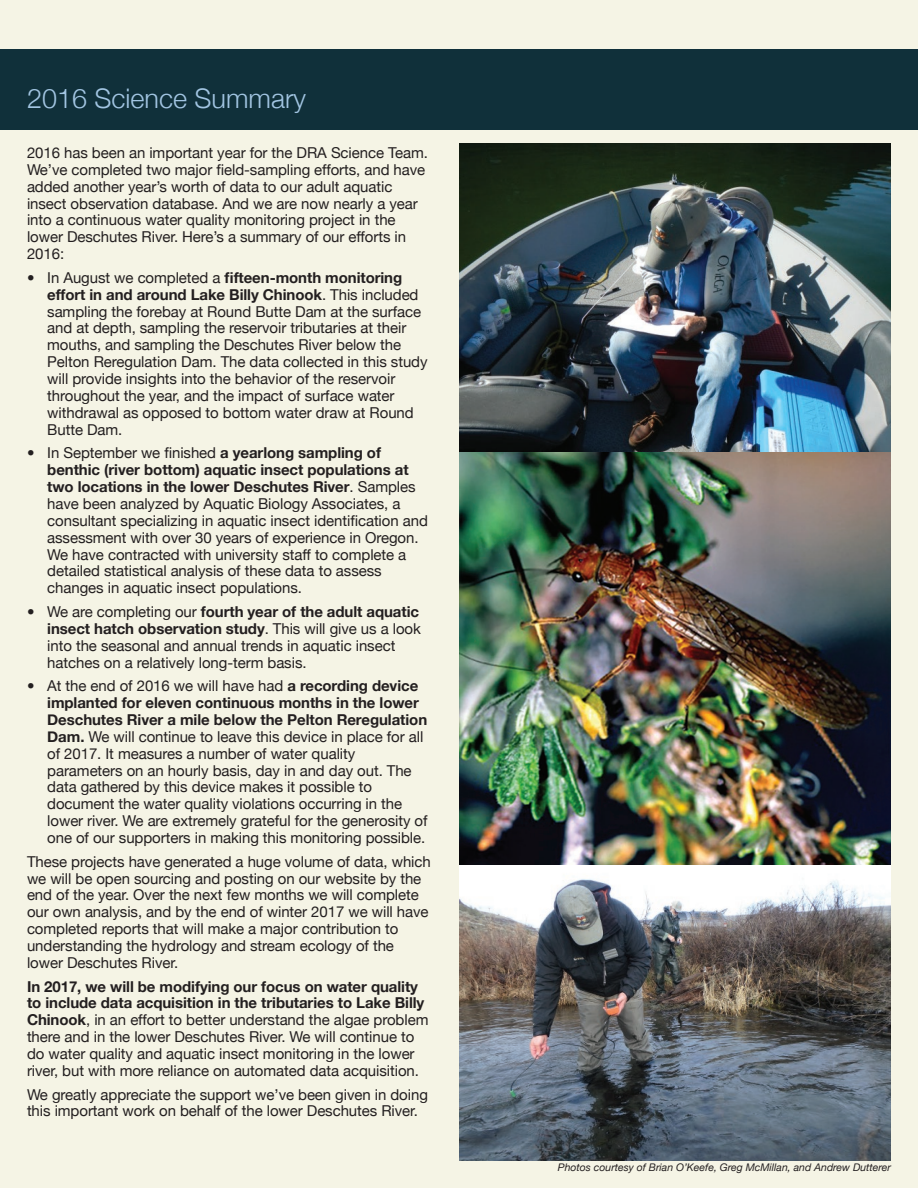
<style>
.page{position:relative;width:918px;height:1188px;background:#f5f4e5}
.page>*{position:absolute;margin:0;border:0;box-sizing:border-box;transform-origin:0 0}
.t1{font:300 27px "Helvetica Neue";color:#a2c5e2}
.t2{font:15px/16.8px "Helvetica Neue";letter-spacing:-.005em;color:#231f20}
.t3{font:italic 10.5px "Helvetica Neue";color:#231f20}
.s1{font-weight:700}
</style>
<div class="page">
<div style="left:0;top:49px;width:918px;height:81px;background:#10303a"></div>
<img style="left:459px;top:144px;width:432px;height:309px">
<img style="left:459px;top:453px;width:432px;height:708px">
<h1 class="t1" style="left:27px;top:82px;width:281px">2016 Science Summary</h1>
<p class="t2" style="left:27px;top:144px;width:402px">2016 has been an important year for the DRA Science Team.<br>We’ve completed two major field-sampling efforts, and have added another year’s worth of data to our adult aquatic insect observation database. And we are now nearly a year into a continuous water quality monitoring project in the lower Deschutes River. Here’s a summary of our efforts in 2016:</p>
<p class="t2" style="left:47px;top:269px;width:382px;text-indent:-20px">• In August we completed a <span class="s1">fifteen-month monitoring effort in and around Lake Billy Chinook</span>. This included sampling the forebay at Round Butte Dam at the surface and at depth, sampling the reservoir tributaries at their mouths, and sampling the Deschutes River below the Pelton Reregulation Dam. The data collected in this study will provide insights into the behavior of the reservoir throughout the year, and the impact of surface water withdrawal as opposed to bottom water draw at Round Butte Dam.</p>
<p class="t2" style="left:47px;top:444px;width:382px;text-indent:-20px">• In September we finished <span class="s1">a yearlong sampling of benthic (river bottom) aquatic insect populations at two locations in the lower Deschutes River</span>. Samples have been analyzed by Aquatic Biology Associates, a consultant specializing in aquatic insect identification and assessment with over 30 years of experience in Oregon.<br>We have contracted with university staff to complete a detailed statistical analysis of these data to assess changes in aquatic insect populations.</p>
<p class="t2" style="left:47px;top:603px;width:375px;text-indent:-20px">• We are completing our <span class="s1">fourth year of the adult aquatic insect hatch observation study</span>. This will give us a look into the seasonal and annual trends in aquatic insect hatches on a relatively long-term basis.</p>
<p class="t2" style="left:47px;top:677px;width:382px;text-indent:-20px">• At the end of 2016 we will have had <span class="s1">a recording device implanted for eleven continuous months in the lower Deschutes River a mile below the Pelton Reregulation Dam.</span> We will continue to leave this device in place for all of 2017. It measures a number of water quality parameters on an hourly basis, day in and day out. The data gathered by this device makes it possible to document the water quality violations occurring in the lower river. We are extremely grateful for the generosity of one of our supporters in making this monitoring possible.</p>
<p class="t2" style="left:27px;top:853px;width:405px">These projects have generated a huge volume of data, which we will be open sourcing and posting on our website by the end of the year. Over the next few months we will complete our own analysis, and by the end of winter 2017 we will have completed reports that will make a major contribution to understanding the hydrology and stream ecology of the lower Deschutes River.</p>
<p class="t2" style="left:27px;top:978px;width:403px"><span class="s1">In 2017, we will be modifying our focus on water quality to include data acquisition in the tributaries to Lake Billy Chinook</span>, in an effort to better understand the algae problem there and in the lower Deschutes River. We will continue to do water quality and aquatic insect monitoring in the lower river, but with more reliance on automated data acquisition.</p>
<p class="t2" style="left:27px;top:1086px;width:402px">We greatly appreciate the support we’ve been given in doing this important work on behalf of the lower Deschutes River.</p>
<p class="t3" style="left:558px;top:1161px;width:335px">Photos courtesy of Brian O’Keefe, Greg McMillan, and Andrew Dutterer</p>
</div>
